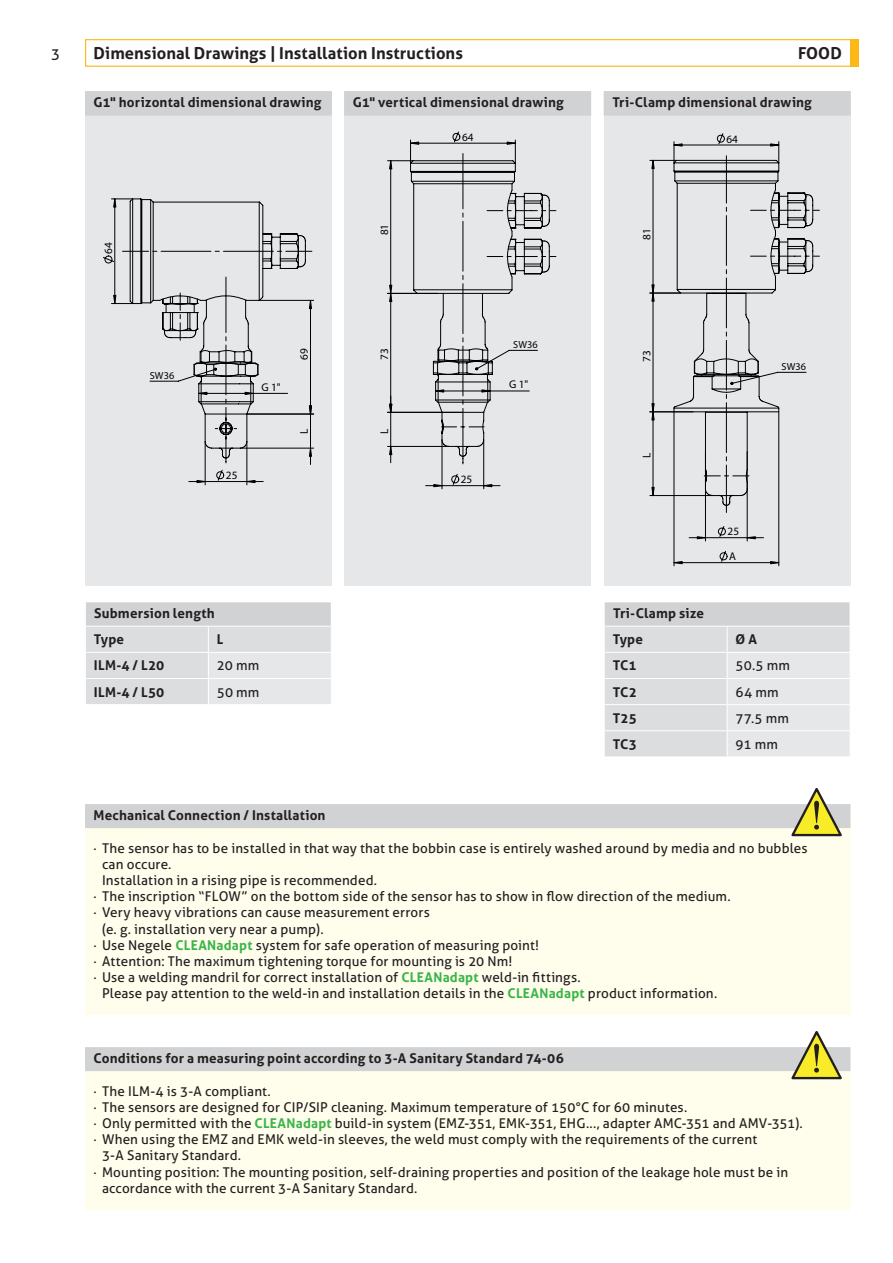
<style>
.page{position:relative;width:893px;height:1263px;background:#fff}
.page>*{position:absolute;margin:0;border:0;box-sizing:border-box;transform-origin:0 0}
.t1{font:700 16.5px "Aller";letter-spacing:.005em;color:#231f20}
.t2{font:15px "Aller";color:#231f20}
.t3{font:13.5px "Aller";letter-spacing:.01em;color:#231f20}
.t4{font:700 13.5px/26.4px "Aller";letter-spacing:.01em;color:#231f20}
.t5{font:11.25px "Helvetica";color:#000002}
.t6{font:10.2px "Helvetica";letter-spacing:.01em;color:#000002}
.s1{font-weight:700;color:#3ab54a}
</style>
<div class="page">
<div style="left:850px;top:39px;width:9px;height:28px;background:#fcb814"></div>
<div style="left:85px;top:39px;width:774px;height:28px;border:1px solid #fcb814"></div>
<div style="left:85px;top:91px;width:247px;height:494px;background:#e6e7e9"></div>
<div style="left:85px;top:91px;width:247px;height:24px;background:#d1d2d4"></div>
<div style="left:85px;top:92px;width:247px;height:24px;background:#d1d2d4"></div>
<div style="left:85px;top:1047px;width:765px;height:162px;background:#fffdec"></div>
<div style="left:85px;top:1047px;width:765px;height:24px;background:#d1d2d4"></div>
<div style="left:85px;top:804px;width:765px;height:211px;background:#fffdec"></div>
<div style="left:85px;top:804px;width:765px;height:24px;background:#d1d2d4"></div>
<svg style="left:791px;top:1031px;width:51px;height:48px"></svg>
<svg style="left:604px;top:602px;width:246px;height:155px;background:#dfe0e2"></svg>
<hr style="left:727px;top:756px;width:123px;height:1px;background:#fff">
<div style="left:344px;top:91px;width:247px;height:494px;background:#e6e7e9"></div>
<div style="left:344px;top:91px;width:247px;height:24px;background:#d1d2d4"></div>
<div style="left:344px;top:92px;width:247px;height:24px;background:#d1d2d4"></div>
<div style="left:604px;top:91px;width:246px;height:494px;background:#e6e7e9"></div>
<div style="left:604px;top:91px;width:246px;height:24px;background:#d1d2d4"></div>
<div style="left:604px;top:92px;width:246px;height:24px;background:#d1d2d4"></div>
<hr style="left:247px;top:442px;width:1px;height:43px;background:#000002">
<hr style="left:205px;top:442px;width:1px;height:43px;background:#000002">
<svg style="left:103px;top:199px;width:211px;height:284px"></svg>
<hr style="left:483px;top:440px;width:1px;height:49px;background:#000002">
<hr style="left:442px;top:440px;width:1px;height:49px;background:#000002">
<svg style="left:387px;top:131px;width:169px;height:356px"></svg>
<hr style="left:674px;top:412px;width:1px;height:154px;background:#000002">
<hr style="left:778px;top:412px;width:1px;height:154px;background:#000002">
<svg style="left:649px;top:133px;width:170px;height:431px"></svg>
<svg style="left:791px;top:788px;width:51px;height:48px"></svg>
<svg style="left:86px;top:602px;width:245px;height:102px;background:#dddee0"></svg>
<p class="t2" style="left:51px;top:44px;width:10px">3</p>
<p class="t1" style="left:94px;top:43px;width:371px">Dimensional Drawings | Installation Instructions</p>
<p class="t1" style="left:798px;top:43px;width:45px">FOOD</p>
<p class="t4" style="left:94px;top:89px;width:229px">G1" horizontal dimensional drawing</p>
<p class="t4" style="left:353px;top:89px;width:212px">G1" vertical dimensional drawing</p>
<p class="t4" style="left:612px;top:89px;width:201px">Tri-Clamp dimensional drawing</p>
<p class="t5" style="left:462px;top:130px;width:13px">64</p>
<p class="t5" style="left:726px;top:132px;width:13px">64</p>
<p class="t5" style="left:377px;top:235px;width:13px;rotate:-90deg">81</p>
<p class="t5" style="left:640px;top:240px;width:13px;rotate:-90deg">81</p>
<p class="t5" style="left:101px;top:254px;width:13px;rotate:-90deg">64</p>
<p class="t6" style="left:150px;top:369px;width:26px">SW36</p>
<p class="t5" style="left:262px;top:380px;width:21px">G 1"</p>
<p class="t5" style="left:297px;top:360px;width:13px;rotate:-90deg">69</p>
<p class="t5" style="left:377px;top:360px;width:13px;rotate:-90deg">73</p>
<p class="t6" style="left:513px;top:338px;width:26px">SW36</p>
<p class="t5" style="left:509px;top:378px;width:21px">G 1"</p>
<p class="t5" style="left:640px;top:362px;width:13px;rotate:-90deg">73</p>
<p class="t6" style="left:782px;top:360px;width:26px">SW36</p>
<p class="t5" style="left:297px;top:434px;width:7px;rotate:-90deg">L</p>
<p class="t5" style="left:377px;top:433px;width:7px;rotate:-90deg">L</p>
<p class="t5" style="left:640px;top:458px;width:7px;rotate:-90deg">L</p>
<p class="t5" style="left:226px;top:468px;width:13px">25</p>
<p class="t5" style="left:461px;top:472px;width:13px">25</p>
<p class="t5" style="left:728px;top:524px;width:13px">25</p>
<p class="t5" style="left:729px;top:549px;width:8px">A</p>
<p class="t4" style="left:94px;top:600px;width:122px">Submersion length<br>Type</p>
<p class="t4" style="left:217px;top:626px;width:8px">L</p>
<p class="t4" style="left:613px;top:600px;width:93px">Tri-Clamp size<br>Type</p>
<p class="t4" style="left:736px;top:626px;width:23px">Ø A</p>
<p class="t4" style="left:94px;top:652px;width:72px">ILM-4 / L20</p>
<p class="t3" style="left:217px;top:657px;width:44px">20 mm</p>
<p class="t4" style="left:94px;top:678px;width:72px">ILM-4 / L50</p>
<p class="t3" style="left:217px;top:683px;width:44px">50 mm</p>
<p class="t4" style="left:613px;top:652px;width:25px">TC1</p>
<p class="t3" style="left:736px;top:657px;width:56px">50.5 mm</p>
<p class="t4" style="left:613px;top:678px;width:26px">TC2</p>
<p class="t3" style="left:736px;top:683px;width:44px">64 mm</p>
<p class="t4" style="left:613px;top:705px;width:26px">T25</p>
<p class="t3" style="left:736px;top:710px;width:55px">77.5 mm</p>
<p class="t4" style="left:613px;top:731px;width:26px">TC3</p>
<p class="t3" style="left:736px;top:736px;width:44px">91 mm</p>
<p class="t4" style="left:94px;top:802px;width:234px">Mechanical Connection / Installation</p>
<p class="t3" style="left:94px;top:840px;width:716px">· The sensor has to be installed in that way that the bobbin case is entirely washed around by media and no bubbles</p>
<p class="t3" style="left:102px;top:856px;width:71px">can occure.</p>
<p class="t3" style="left:102px;top:872px;width:277px">Installation in a rising pipe is recommended.</p>
<p class="t3" style="left:94px;top:888px;width:639px">· The inscription “FLOW” on the bottom side of the sensor has to show in flow direction of the medium.</p>
<p class="t3" style="left:94px;top:904px;width:338px">· Very heavy vibrations can cause measurement errors</p>
<p class="t3" style="left:102px;top:921px;width:223px">(e. g. installation very near a pump).</p>
<p class="t3" style="left:94px;top:937px;width:447px">· Use Negele <span class="s1">CLEANadapt</span> system for safe operation of measuring point!</p>
<p class="t3" style="left:94px;top:953px;width:420px">· Attention: The maximum tightening torque for mounting is 20 Nm!</p>
<p class="t3" style="left:94px;top:969px;width:489px">· Use a welding mandril for correct installation of <span class="s1">CLEANadapt</span> weld-in fittings.</p>
<p class="t3" style="left:102px;top:985px;width:617px">Please pay attention to the weld-in and installation details in the <span class="s1">CLEANadapt</span> product information.</p>
<p class="t4" style="left:94px;top:1045px;width:472px">Conditions for a measuring point according to 3-A Sanitary Standard 74-06</p>
<p class="t3" style="left:94px;top:1083px;width:179px">· The ILM-4 is 3-A compliant.</p>
<p class="t3" style="left:94px;top:1099px;width:595px">· The sensors are designed for CIP/SIP cleaning. Maximum temperature of 150°C for 60 minutes.</p>
<p class="t3" style="left:94px;top:1115px;width:711px">· Only permitted with the <span class="s1">CLEANadapt</span> build-in system (EMZ-351, EMK-351, EHG..., adapter AMC-351 and AMV-351).</p>
<p class="t3" style="left:94px;top:1131px;width:665px">· When using the EMZ and EMK weld-in sleeves, the weld must comply with the requirements of the current</p>
<p class="t3" style="left:102px;top:1147px;width:141px">3-A Sanitary Standard.</p>
<p class="t3" style="left:94px;top:1164px;width:696px">· Mounting position: The mounting position, self-draining properties and position of the leakage hole must be in</p>
<p class="t3" style="left:102px;top:1180px;width:317px">accordance with the current 3-A Sanitary Standard.</p>
</div>
